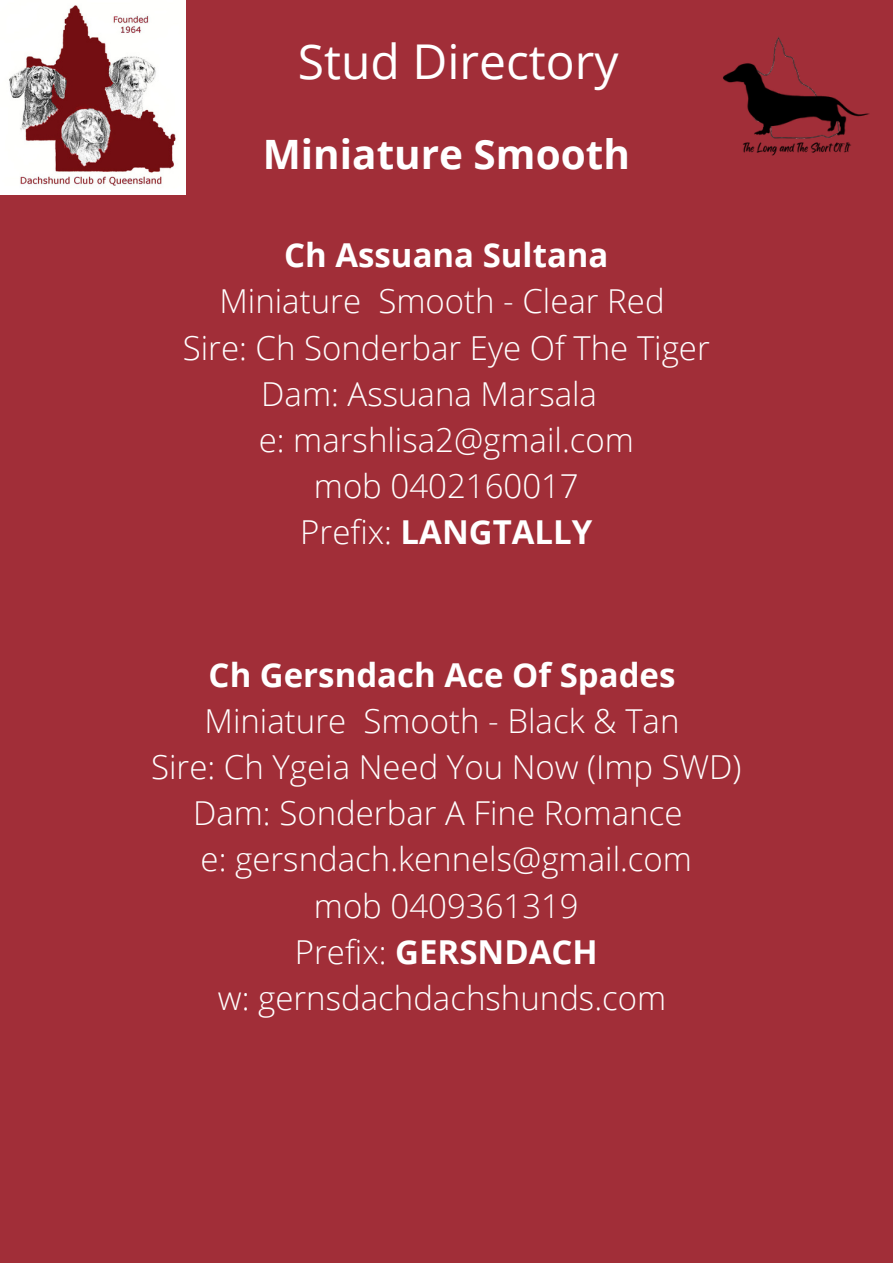
<style>
.page{position:relative;width:893px;height:1264px;background:#fff}
.page>*{position:absolute;margin:0;border:0;box-sizing:border-box;transform-origin:0 0}
.t1{font:48px "Open Sans";color:#fff}
.t2{font:700 40.5px "Open Sans";color:#fff}
.t3{font:300 33px/46px "Open Sans";color:#fff;text-align:center}
.t4{font:700 33px "Open Sans";color:#fff}
.s1{font-weight:300}
.s2{font-weight:700}
</style>
<div class="page">
<div style="left:0;top:0;width:892px;height:1262px;background:#a12e38"></div>
<img style="left:723px;top:37px;width:147px;height:119px">
<img style="left:0;top:0;width:185px;height:194px">
<h1 class="t1" style="left:298px;top:28px;width:322px">Stud Directory</h1>
<p class="t2" style="left:263px;top:126px;width:368px">Miniature Smooth</p>
<p class="t4" style="left:284px;top:232px;width:326px">Ch Assuana Sultana</p>
<p class="t3" style="left:219px;top:278px;width:446px">Miniature Smooth - Clear Red</p>
<p class="t3" style="left:183px;top:324px;width:528px">Sire: Ch Sonderbar Eye Of The Tiger</p>
<p class="t3" style="left:261px;top:370px;width:337px">Dam: Assuana Marsala</p>
<p class="t3" style="left:259px;top:416px;width:377px">e: marshlisa2@gmail.com</p>
<p class="t3" style="left:314px;top:462px;width:266px">mob 0402160017</p>
<p class="t4" style="left:300px;top:509px;width:294px"><span class="s1">Prefix:</span> LANGTALLY</p>
<p class="t4" style="left:209px;top:651px;width:468px">Ch Gersndach Ace Of Spades</p>
<p class="t3" style="left:151px;top:697px;width:591px">Miniature Smooth - Black &amp; Tan<br>Sire: Ch Ygeia Need You Now (Imp SWD)<br>Dam: Sonderbar A Fine Romance<br>e: gersndach.kennels@gmail.com<br>mob 0409361319<br>Prefix: <span class="s2">GERSNDACH<br></span>w: gernsdachdachshunds.com</p>
</div>
